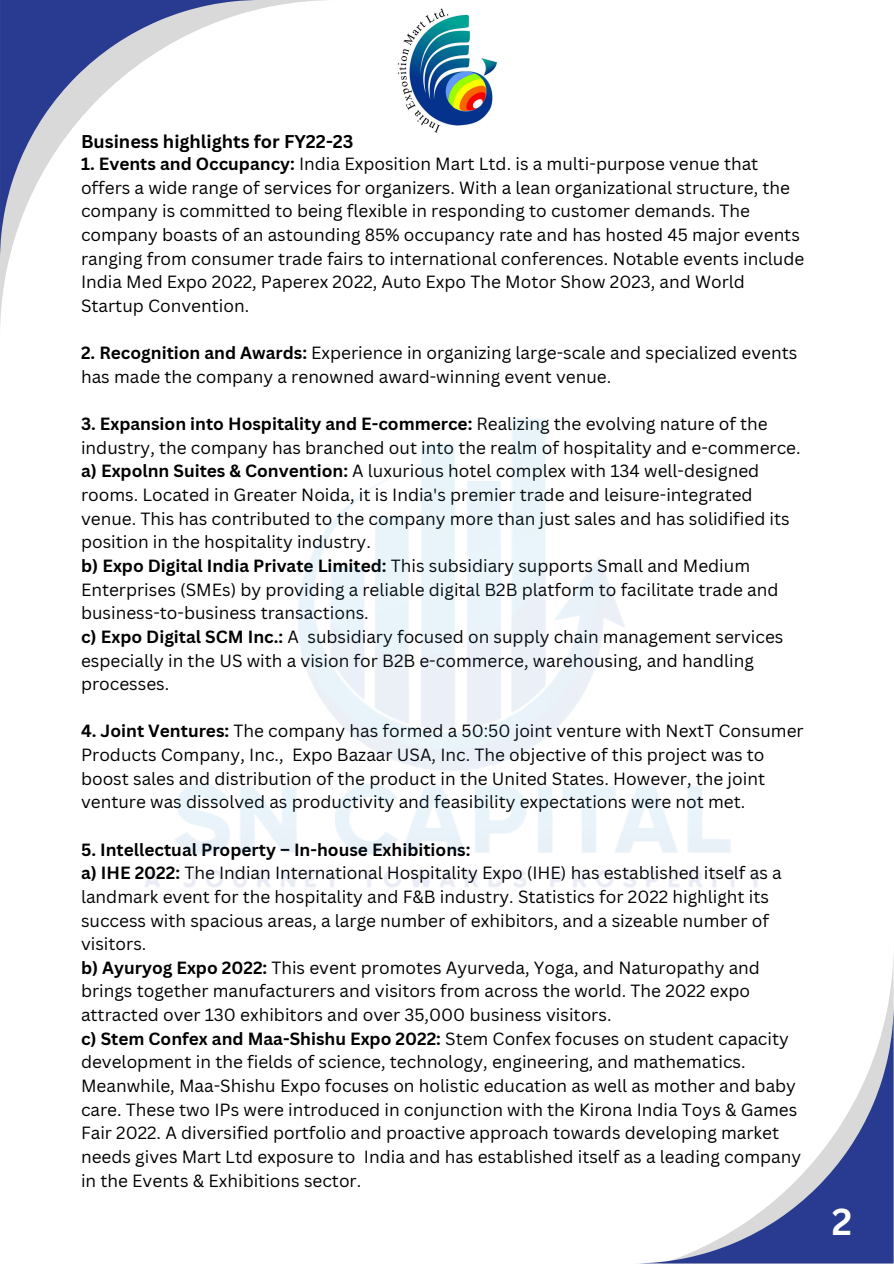
<style>
.page{position:relative;width:894px;height:1264px;background:#fff}
.page>*{position:absolute;margin:0;border:0;box-sizing:border-box;transform-origin:0 0}
.t1{font:700 36.6px "Canva Sans";color:#fff}
.t2{font:700 18px "Canva Sans";color:#000}
.t3{font:17.25px/23.7px "Canva Sans";color:#000}
.s1{font-weight:700}
</style>
<div class="page">
<svg style="left:0;top:0;width:325px;height:325px"></svg>
<svg style="left:0;top:0;width:261px;height:261px"></svg>
<svg style="left:648px;top:1002px;width:245px;height:261px"></svg>
<img style="left:398px;top:8px;width:99px;height:125px">
<p class="t2" style="left:81px;top:128px;width:274px">Business highlights for FY22-23</p>
<p class="t3" style="left:81px;top:152px;width:724px"><span class="s1">1. Events and Occupancy:</span> India Exposition Mart Ltd. is a multi-purpose venue that offers a wide range of services for organizers. With a lean organizational structure, the company is committed to being flexible in responding to customer demands. The company boasts of an astounding 85% occupancy rate and has hosted 45 major events ranging from consumer trade fairs to international conferences. Notable events include India Med Expo 2022, Paperex 2022, Auto Expo The Motor Show 2023, and World Startup Convention.</p>
<p class="t3" style="left:81px;top:341px;width:717px"><span class="s1">2. Recognition and Awards:</span> Experience in organizing large-scale and specialized events has made the company a renowned award-winning event venue.</p>
<h1 class="t3" style="left:81px;top:411px;width:720px"><span class="s1">3. Expansion into Hospitality and E-commerce:</span> Realizing the evolving nature of the industry, the company has branched out into the realm of hospitality and e-commerce. <span class="s1">a) Expolnn Suites &amp; Convention:</span> A luxurious hotel complex with 134 well-designed rooms. Located in Greater Noida, it is India's premier trade and leisure-integrated venue. This has contributed to the company more than just sales and has solidified its position in the hospitality industry.<br><span class="s1">b) Expo Digital India Private Limited:</span> This subsidiary supports Small and Medium Enterprises (SMEs) by providing a reliable digital B2B platform to facilitate trade and business-to-business transactions.<br><span class="s1">c) Expo Digital SCM Inc.:</span> A subsidiary focused on supply chain management services especially in the US with a vision for B2B e-commerce, warehousing, and handling processes.</h1>
<h1 class="t3" style="left:81px;top:719px;width:724px"><span class="s1">4. Joint Ventures:</span> The company has formed a 50:50 joint venture with NextT Consumer Products Company, Inc., Expo Bazaar USA, Inc. The objective of this project was to boost sales and distribution of the product in the United States. However, the joint venture was dissolved as productivity and feasibility expectations were not met.</h1>
<h1 class="t3" style="left:81px;top:837px;width:721px"><span class="s1">5. Intellectual Property – In-house Exhibitions:<br>a) IHE 2022:</span> The Indian International Hospitality Expo (IHE) has established itself as a landmark event for the hospitality and F&amp;B industry. Statistics for 2022 highlight its success with spacious areas, a large number of exhibitors, and a sizeable number of visitors.<br><span class="s1">b) Ayuryog Expo 2022:</span> This event promotes Ayurveda, Yoga, and Naturopathy and brings together manufacturers and visitors from across the world. The 2022 expo attracted over 130 exhibitors and over 35,000 business visitors.<br><span class="s1">c) Stem Confex and Maa-Shishu Expo 2022:</span> Stem Confex focuses on student capacity development in the fields of science, technology, engineering, and mathematics.<br>Meanwhile, Maa-Shishu Expo focuses on holistic education as well as mother and baby care. These two IPs were introduced in conjunction with the Kirona India Toys &amp; Games Fair 2022. A diversified portfolio and proactive approach towards developing market needs gives Mart Ltd exposure to India and has established itself as a leading company in the Events &amp; Exhibitions sector.</h1>
<p class="t1" style="left:831px;top:1195px;width:22px">2</p>
</div>
